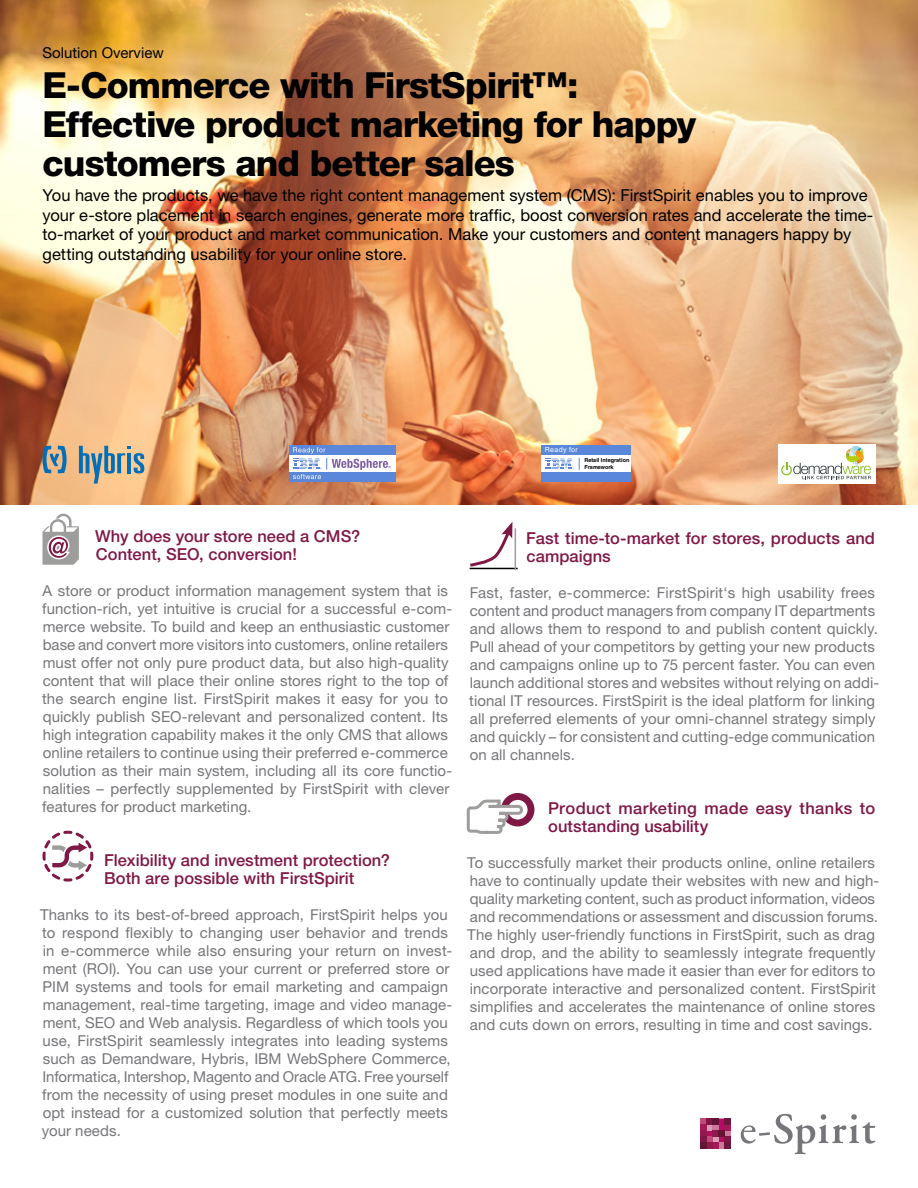
<style>
.page{position:relative;width:918px;height:1188px;background:#fff}
.page>*{position:absolute;margin:0;border:0;box-sizing:border-box;transform-origin:0 0}
.t1{font:800 36px/39px "Helvetica Neue LT Std";letter-spacing:-.025em;color:#000}
.t2{font:16.5px/19.5px "Helvetica Neue LT Std";color:#000}
.t3{font:500 16.5px/18px "Helvetica Neue LT Std";letter-spacing:.005em;color:#801846}
.t4{font:15px/18px "Helvetica Neue LT Std";letter-spacing:.005em;color:#767579}
.t5{font:15px "Helvetica Neue LT Std";color:#000}
.t6{font:7.05px "IBM Helvetica 2004";letter-spacing:.05em;color:#fff}
.t7{font:700 5.55px/6.6px "Helvetica";color:#000}
</style>
<div class="page">
<img style="left:0;top:0;width:918px;height:505px">
<svg style="left:741px;top:1114px;width:134px;height:40px"></svg>
<svg style="left:700px;top:1119px;width:31px;height:30px"></svg>
<svg style="left:42px;top:830px;width:52px;height:52px"></svg>
<div style="left:501px;top:793px;width:33px;height:33px;border:7px solid #801846;border-radius:50%"></div>
<svg style="left:466px;top:798px;width:59px;height:36px"></svg>
<svg style="left:43px;top:446px;width:24px;height:27px"></svg>
<svg style="left:79px;top:446px;width:65px;height:38px;background:#a3a89e"></svg>
<div style="left:778px;top:444px;width:97px;height:40px;background:#fff"></div>
<svg style="left:781px;top:446px;width:90px;height:33px"></svg>
<div style="left:541px;top:455px;width:90px;height:18px;background:#fff"></div>
<div style="left:541px;top:446px;width:90px;height:9px;background:#5b87da"></div>
<div style="left:541px;top:473px;width:90px;height:9px;background:#5b87da"></div>
<svg style="left:546px;top:458px;width:34px;height:12px"></svg>
<svg style="left:469px;top:522px;width:43px;height:46px"></svg>
<hr style="left:470px;top:568px;width:48px;height:1px;background:#000">
<hr style="left:515px;top:528px;width:1px;height:42px;background:#9d9d9c">
<svg style="left:43px;top:514px;width:36px;height:51px"></svg>
<div style="left:289px;top:455px;width:107px;height:17px;background:#fff"></div>
<div style="left:289px;top:446px;width:107px;height:9px;background:#5b87da"></div>
<div style="left:289px;top:472px;width:107px;height:10px;background:#5b87da"></div>
<svg style="left:293px;top:447px;width:98px;height:32px"></svg>
<p class="t5" style="left:43px;top:44px;width:123px">Solution Overview</p>
<h1 class="t1" style="left:43px;top:65px;width:655px">E-Commerce with FirstSpirit™:<br>Effective product marketing for happy customers and better sales</h1>
<p class="t2" style="left:43px;top:185px;width:832px">You have the products, we have the right content management system (CMS): FirstSpirit enables you to improve your e-store placement in search engines, generate more traffic, boost conversion rates and accelerate the time&shy;to-market of your product and market communication. Make your customers and content managers happy by getting outstanding usability for your online store.</p>
<p class="t6" style="left:545px;top:445px;width:35px">Ready for</p>
<p class="t7" style="left:584px;top:457px;width:47px">Retail Integration<br>Framework</p>
<p class="t3" style="left:95px;top:527px;width:267px">Why does your store need a CMS?<br>Content, SEO, conversion!</p>
<p class="t4" style="left:42px;top:581px;width:412px">A store or product information management system that is function-rich, yet intuitive is crucial for a successful e-com&shy;merce website. To build and keep an enthusiastic customer base and convert more visitors into customers, online retailers must offer not only pure product data, but also high-quality content that will place their online stores right to the top of the search engine list. FirstSpirit makes it easy for you to quickly publish SEO-relevant and personalized content. Its high integration capability makes it the only CMS that allows online retailers to continue using their preferred e-commerce solution as their main system, including all its core functio&shy;nalities – perfectly supplemented by FirstSpirit with clever features for product marketing.</p>
<p class="t3" style="left:104px;top:851px;width:287px">Flexibility and investment protection?<br>Both are possible with FirstSpirit</p>
<p class="t4" style="left:40px;top:905px;width:414px">Thanks to its best-of-breed approach, FirstSpirit helps you to respond flexibly to changing user behavior and trends in e-commerce while also ensuring your return on invest&shy;ment (ROI). You can use your current or preferred store or PIM systems and tools for email marketing and campaign management, real-time targeting, image and video manage&shy;ment, SEO and Web analysis. Regardless of which tools you use, FirstSpirit seamlessly integrates into leading systems such as Demandware, Hybris, IBM WebSphere Commerce, Informatica, Intershop, Magento and Oracle ATG. Free yourself from the necessity of using preset modules in one suite and opt instead for a customized solution that perfectly meets your needs.</p>
<p class="t3" style="left:526px;top:529px;width:350px">Fast time-to-market for stores, products and campaigns</p>
<p class="t4" style="left:469px;top:583px;width:412px">Fast, faster, e-commerce: FirstSpirit‘s high usability frees content and product managers from company IT departments and allows them to respond to and publish content quickly.<br>Pull ahead of your competitors by getting your new products and campaigns online up to 75 percent faster. You can even launch additional stores and websites without relying on addi&shy;tional IT resources. FirstSpirit is the ideal platform for linking all preferred elements of your omni-channel strategy simply and quickly – for consistent and cutting-edge communication on all channels.</p>
<p class="t3" style="left:548px;top:799px;width:329px">Product marketing made easy thanks to outstanding usability</p>
<p class="t4" style="left:467px;top:853px;width:414px">To successfully market their products online, online retailers have to continually update their websites with new and high&shy;quality marketing content, such as product information, videos and recommendations or assessment and discussion forums.<br>The highly user-friendly functions in FirstSpirit, such as drag and drop, and the ability to seamlessly integrate frequently used applications have made it easier than ever for editors to incorporate interactive and personalized content. FirstSpirit simplifies and accelerates the maintenance of online stores and cuts down on errors, resulting in time and cost savings.</p>
</div>
